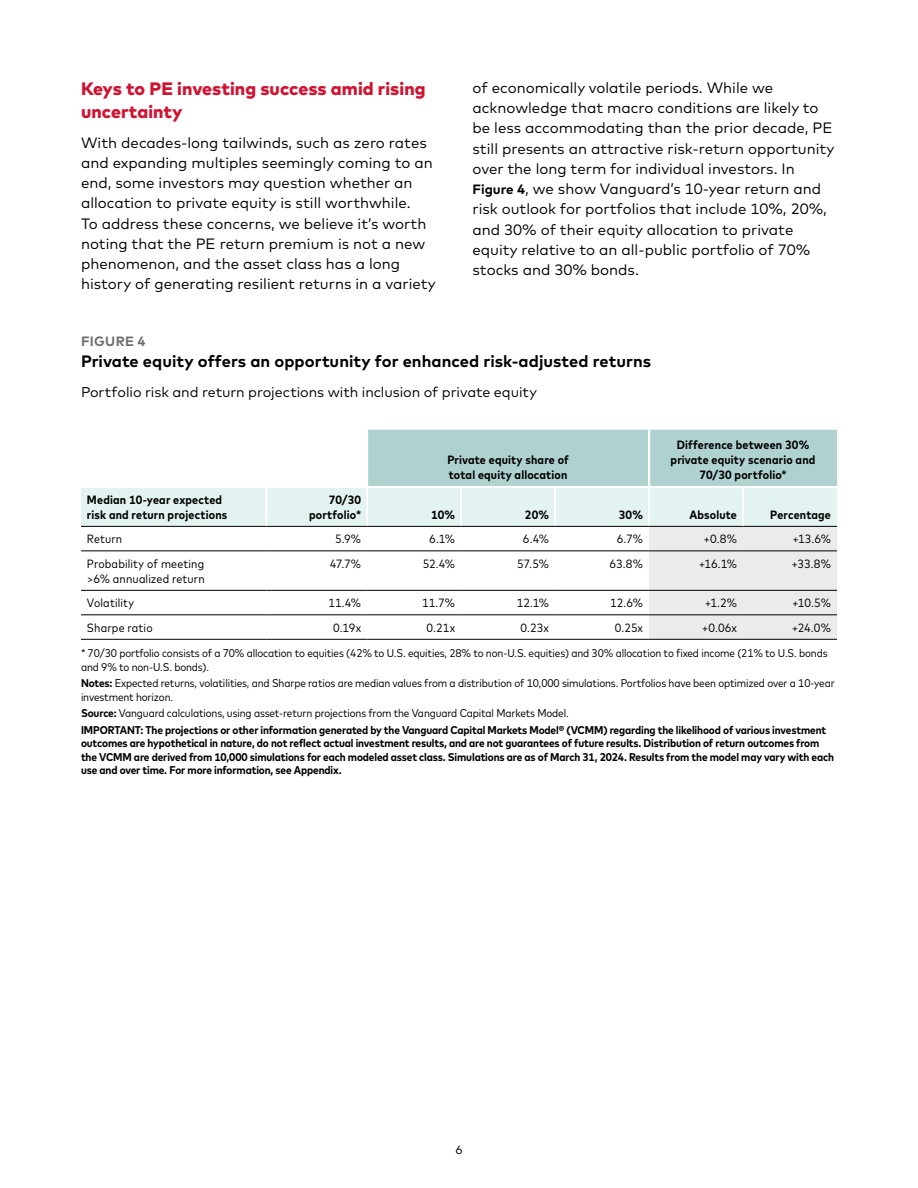
<style>
.page{position:relative;width:918px;height:1188px;background:#fff}
.page>*{position:absolute;margin:0;border:0;box-sizing:border-box;transform-origin:0 0}
.t1{font:800 18px/23.2px "Mark Pro Tab";letter-spacing:.005em;color:#ce1432}
.t2{font:700 16.5px "Mark Pro Tab";color:#000}
.t3{font:15px/20.2px "Mark Pro Tab";color:#000}
.t4{font:14.25px "Mark Pro Tab";letter-spacing:-.005em;color:#000}
.t5{font:700 13.5px "Mark Pro";letter-spacing:.02em;color:#6d6e71}
.t6{font:condensed 12px/15px "Mark Pro Tab";letter-spacing:.01em;color:#000}
.t7{font:700 condensed 12px/15px "Mark Pro Tab";letter-spacing:.015em;color:#000}
.t8{font:12px "Mark Pro";color:#000}
.t9{font:700 condensed 11.25px/13.5px "Mark Pro Tab";letter-spacing:-.01em;color:#000}
.t10{font:condensed 11.25px/13.5px "Mark Pro Tab";letter-spacing:-.01em;color:#000}
.s1{font-weight:700;font-size:13.5px}
.s2{color:#0b0a0b}
.s3{font-family:"Mark Pro"}
.s4{font-family:"Mark Pro";font-weight:700}
.s5{font-weight:400}
</style>
<div class="page">
<svg style="left:81px;top:430px;width:756px;height:209px"></svg>
<hr style="left:81px;top:551px;width:185px;height:1px;background:#000">
<hr style="left:266px;top:551px;width:101px;height:1px;background:#000">
<hr style="left:367px;top:551px;width:94px;height:1px;background:#000">
<hr style="left:461px;top:551px;width:94px;height:1px;background:#000">
<hr style="left:555px;top:551px;width:94px;height:1px;background:#000">
<hr style="left:649px;top:551px;width:94px;height:1px;background:#000">
<hr style="left:743px;top:551px;width:94px;height:1px;background:#000">
<hr style="left:81px;top:590px;width:185px;height:1px;background:#000">
<hr style="left:266px;top:590px;width:101px;height:1px;background:#000">
<hr style="left:367px;top:590px;width:94px;height:1px;background:#000">
<hr style="left:461px;top:590px;width:94px;height:1px;background:#000">
<hr style="left:555px;top:590px;width:94px;height:1px;background:#000">
<hr style="left:649px;top:590px;width:94px;height:1px;background:#000">
<hr style="left:743px;top:590px;width:94px;height:1px;background:#000">
<hr style="left:81px;top:615px;width:185px;height:1px;background:#000">
<hr style="left:266px;top:615px;width:101px;height:1px;background:#000">
<hr style="left:367px;top:615px;width:94px;height:1px;background:#000">
<hr style="left:461px;top:615px;width:94px;height:1px;background:#000">
<hr style="left:555px;top:615px;width:94px;height:1px;background:#000">
<hr style="left:649px;top:615px;width:94px;height:1px;background:#000">
<hr style="left:743px;top:615px;width:94px;height:1px;background:#000">
<hr style="left:81px;top:639px;width:185px;height:1px;background:#000">
<hr style="left:266px;top:639px;width:101px;height:1px;background:#000">
<hr style="left:367px;top:639px;width:94px;height:1px;background:#000">
<hr style="left:461px;top:639px;width:94px;height:1px;background:#000">
<hr style="left:555px;top:639px;width:94px;height:1px;background:#000">
<hr style="left:649px;top:639px;width:94px;height:1px;background:#000">
<hr style="left:743px;top:639px;width:94px;height:1px;background:#000">
<hr style="left:648px;top:430px;width:2px;height:56px;background:#fff">
<hr style="left:366px;top:430px;width:2px;height:56px;background:#fff">
<hr style="left:266px;top:486px;width:101px;height:2px;background:#fff">
<hr style="left:367px;top:486px;width:94px;height:2px;background:#fff">
<hr style="left:366px;top:488px;width:2px;height:38px;background:#fff">
<hr style="left:461px;top:486px;width:94px;height:2px;background:#fff">
<hr style="left:460px;top:488px;width:2px;height:38px;background:#fff">
<hr style="left:555px;top:486px;width:94px;height:2px;background:#fff">
<hr style="left:554px;top:488px;width:2px;height:38px;background:#fff">
<hr style="left:649px;top:486px;width:94px;height:2px;background:#fff">
<hr style="left:648px;top:488px;width:2px;height:38px;background:#fff">
<hr style="left:266px;top:526px;width:101px;height:1px;background:#000">
<hr style="left:367px;top:526px;width:94px;height:1px;background:#000">
<hr style="left:461px;top:526px;width:94px;height:1px;background:#000">
<hr style="left:555px;top:526px;width:94px;height:1px;background:#000">
<hr style="left:649px;top:526px;width:94px;height:1px;background:#000">
<hr style="left:81px;top:486px;width:185px;height:2px;background:#fff">
<hr style="left:265px;top:488px;width:2px;height:38px;background:#fff">
<hr style="left:81px;top:526px;width:185px;height:1px;background:#000">
<hr style="left:743px;top:486px;width:94px;height:2px;background:#fff">
<hr style="left:742px;top:488px;width:2px;height:38px;background:#fff">
<hr style="left:743px;top:526px;width:94px;height:1px;background:#000">
<p class="t1" style="left:81px;top:76px;width:346px">Keys to PE investing success amid rising uncertainty</p>
<p class="t3" style="left:81px;top:131px;width:356px">With decades-long tailwinds, such as zero rates and expanding multiples seemingly coming to an end, some investors may question whether an allocation to private equity is still worthwhile.<br>To address these concerns, we believe it’s worth noting that the PE return premium is not a new phenomenon, and the asset class has a long history of generating resilient returns in a variety</p>
<p class="t3" style="left:472px;top:76px;width:363px">of economically volatile periods. While we acknowledge that macro conditions are likely to be less accommodating than the prior decade, PE still presents an attractive risk-return opportunity over the long term for individual investors. In <span class="s1">Figure 4</span>, we show Vanguard’s 10-year return and risk outlook for portfolios that include 10%, 20%, and 30% of their equity allocation to private equity relative to an all-public portfolio of 70% stocks and 30% bonds.</p>
<p class="t5" style="left:81px;top:331px;width:66px">FIGURE 4</p>
<p class="t2" style="left:81px;top:348px;width:572px">Private equity offers an opportunity for enhanced risk-adjusted returns</p>
<p class="t4" style="left:81px;top:381px;width:457px">Portfolio risk and return projections with inclusion of private equity</p>
<p class="t7" style="left:447px;top:452px;width:123px">Private equity share of total equity allocation</p>
<p class="t7" style="left:671px;top:437px;width:146px;text-align:center">Difference between 30% private equity scenario and<br>70/30 portfolio<span class="s2">*</span></p>
<p class="t7" style="left:87px;top:491px;width:142px">Median 10-year expected risk and return projections</p>
<p class="t7" style="left:309px;top:491px;width:54px;text-align:right">70/30 portfolio<span class="s2">*</span></p>
<p class="t7" style="left:431px;top:506px;width:26px">10%</p>
<p class="t7" style="left:525px;top:506px;width:26px">20%</p>
<p class="t7" style="left:619px;top:506px;width:26px">30%</p>
<p class="t7" style="left:689px;top:506px;width:49px">Absolute</p>
<p class="t7" style="left:770px;top:506px;width:62px">Percentage</p>
<p class="t6" style="left:87px;top:531px;width:37px">Return</p>
<p class="t6" style="left:335px;top:531px;width:28px">5.9%</p>
<p class="t6" style="left:429px;top:531px;width:27px">6.1%</p>
<p class="t6" style="left:523px;top:531px;width:28px">6.4%</p>
<p class="t6" style="left:617px;top:531px;width:28px">6.7%</p>
<p class="t6" style="left:703px;top:531px;width:35px">+0.8%</p>
<p class="t6" style="left:792px;top:531px;width:40px">+13.6%</p>
<p class="t6" style="left:87px;top:555px;width:119px">Probability of meeting &gt;6% annualized return</p>
<p class="t6" style="left:330px;top:555px;width:33px">47.7%</p>
<p class="t6" style="left:423px;top:555px;width:34px">52.4%</p>
<p class="t6" style="left:517px;top:555px;width:33px">57.5%</p>
<p class="t6" style="left:610px;top:555px;width:35px">63.8%</p>
<p class="t6" style="left:699px;top:555px;width:40px">+16.1%</p>
<p class="t6" style="left:791px;top:555px;width:41px">+33.8%</p>
<p class="t6" style="left:87px;top:595px;width:49px">Volatility</p>
<p class="t6" style="left:328px;top:595px;width:34px">11.4%</p>
<p class="t6" style="left:422px;top:595px;width:35px">11.7%</p>
<p class="t6" style="left:517px;top:595px;width:34px">12.1%</p>
<p class="t6" style="left:610px;top:595px;width:34px">12.6%</p>
<p class="t6" style="left:705px;top:595px;width:34px">+1.2%</p>
<p class="t6" style="left:792px;top:595px;width:40px">+10.5%</p>
<p class="t6" style="left:87px;top:619px;width:67px">Sharpe ratio</p>
<p class="t6" style="left:333px;top:619px;width:30px">0.19x</p>
<p class="t6" style="left:427px;top:619px;width:30px">0.21x</p>
<p class="t6" style="left:521px;top:619px;width:30px">0.23x</p>
<p class="t6" style="left:615px;top:619px;width:30px">0.25x</p>
<p class="t6" style="left:702px;top:619px;width:37px">+0.06x</p>
<p class="t6" style="left:792px;top:619px;width:41px">+24.0%</p>
<p class="t10" style="left:81px;top:646px;width:748px"><span class="s3">*</span> 70/30 portfolio consists of a 70% allocation to equities (42% to U.S. equities, 28% to non-U.S. equities) and 30% allocation to fixed income (21% to U.S. bonds and 9% to non-U.S. bonds).</p>
<p class="t10" style="left:81px;top:676px;width:755px"><span class="s4">Notes:</span> Expected returns, volatilities, and Sharpe ratios are median values from a distribution of 10,000 simulations. Portfolios have been optimized over a 10-year investment horizon.</p>
<p class="t9" style="left:81px;top:704px;width:747px;line-height:16.5px"><span class="s3">Source:</span> <span class="s5">Vanguard calculations, using asset-return projections from the Vanguard Capital Markets Model.<br></span><span class="s3">IMPORTANT:</span> The projections or other information generated by the Vanguard Capital Markets Model® (VCMM) regarding the likelihood of various investment</p>
<p class="t9" style="left:81px;top:736px;width:755px">outcomes are hypothetical in nature, do not reflect actual investment results, and are not guarantees of future results. Distribution of return outcomes from the VCMM are derived from 10,000 simulations for each modeled asset class. Simulations are as of March 31, 2024. Results from the model may vary with each use and over time. For more information, see Appendix.</p>
<p class="t8" style="left:455px;top:1141px;width:9px">6</p>
</div>
